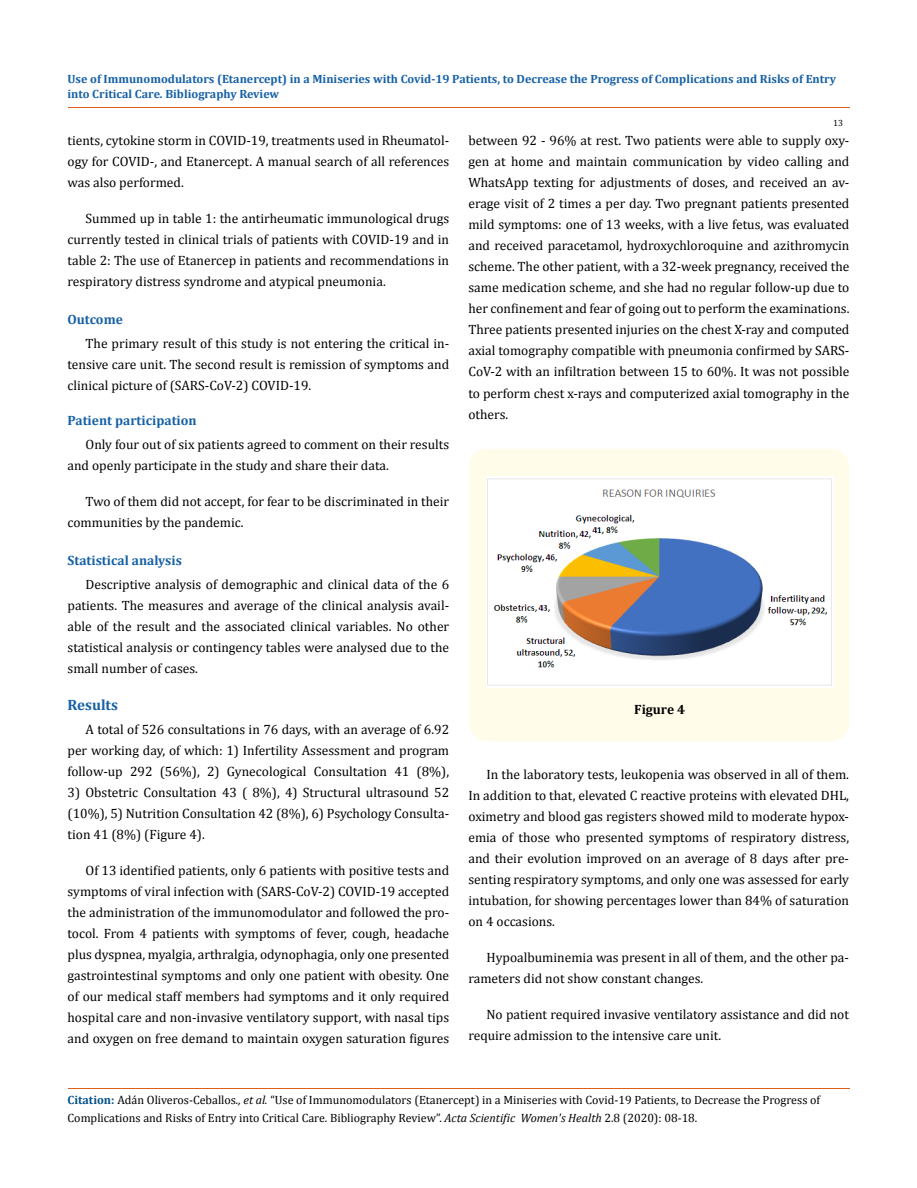
<style>
.page{position:relative;width:917px;height:1188px;background:#fff}
.page>*{position:absolute;margin:0;border:0;box-sizing:border-box;transform-origin:0 0}
.t1{font:700 15px "Cambria";color:#1560a6}
.t2{font:13.5px/21px "Cambria";color:#000;text-align:justify}
.t3{font:700 13.5px "Cambria";color:#1560a6}
.t4{font:700 13.5px "Cambria";color:#000}
.t5{font:12px/18px "Cambria";color:#000}
.t6{font:700 12px/15px "Cambria";color:#1560a6}
.t7{font:9px "Cambria";color:#000}
.s1{font-weight:700;color:#035089}
.s2{font-style:italic}
</style>
<div class="page">
<div style="left:469px;top:449px;width:380px;height:292px;background:#fffde9;border-radius:18px"></div>
<img style="left:486px;top:476px;width:347px;height:212px">
<hr style="left:68px;top:108px;width:781px;height:1px;background:#e05d1a">
<hr style="left:68px;top:1088px;width:781px;height:1px;background:#e05d1a">
<p class="t6" style="left:68px;top:71px;width:770px">Use of Immunomodulators (Etanercept) in a Miniseries with Covid-19 Patients, to Decrease the Progress of Complications and Risks of Entry into Critical Care. Bibliography Review</p>
<p class="t2" style="left:68px;top:130px;width:383px">tients, cytokine storm in COVID-19, treatments used in Rheumatol&shy;ogy for COVID-, and Etanercept. A manual search of all references was also performed.</p>
<p class="t2" style="left:68px;top:208px;width:383px;text-indent:18px">Summed up in table 1: the antirheumatic immunological drugs currently tested in clinical trials of patients with COVID-19 and in table 2: The use of Etanercep in patients and recommendations in respiratory distress syndrome and atypical pneumonia.</p>
<p class="t3" style="left:68px;top:310px;width:57px">Outcome</p>
<p class="t2" style="left:68px;top:333px;width:383px;text-indent:18px">The primary result of this study is not entering the critical in&shy;tensive care unit. The second result is remission of symptoms and clinical picture of (SARS-CoV-2) COVID-19.</p>
<p class="t3" style="left:68px;top:411px;width:131px">Patient participation</p>
<p class="t2" style="left:68px;top:434px;width:383px;text-indent:18px">Only four out of six patients agreed to comment on their results and openly participate in the study and share their data.</p>
<p class="t2" style="left:68px;top:491px;width:383px;text-indent:18px">Two of them did not accept, for fear to be discriminated in their communities by the pandemic.</p>
<p class="t3" style="left:68px;top:551px;width:116px">Statistical analysis</p>
<p class="t2" style="left:68px;top:574px;width:383px;text-indent:18px">Descriptive analysis of demographic and clinical data of the 6 patients. The measures and average of the clinical analysis avail&shy;able of the result and the associated clinical variables. No other statistical analysis or contingency tables were analysed due to the small number of cases.</p>
<p class="t1" style="left:68px;top:694px;width:52px">Results</p>
<p class="t2" style="left:68px;top:719px;width:383px;text-indent:18px">A total of 526 consultations in 76 days, with an average of 6.92 per working day, of which: 1) Infertility Assessment and program follow-up 292 (56%), 2) Gynecological Consultation 41 (8%),</p>
<p class="t2" style="left:68px;top:782px;width:383px">3) Obstetric Consultation 43 ( 8%), 4) Structural ultrasound 52 (10%), 5) Nutrition Consultation 42 (8%), 6) Psychology Consulta&shy;tion 41 (8%) (Figure 4).</p>
<p class="t2" style="left:68px;top:860px;width:383px;text-indent:18px">Of 13 identified patients, only 6 patients with positive tests and symptoms of viral infection with (SARS-CoV-2) COVID-19 accepted the administration of the immunomodulator and followed the pro&shy;tocol. From 4 patients with symptoms of fever, cough, headache plus dyspnea, myalgia, arthralgia, odynophagia, only one presented gastrointestinal symptoms and only one patient with obesity. One of our medical staff members had symptoms and it only required hospital care and non-invasive ventilatory support, with nasal tips and oxygen on free demand to maintain oxygen saturation figures</p>
<p class="t7" style="left:833px;top:118px;width:11px">13</p>
<p class="t2" style="left:468px;top:130px;width:382px">between 92 - 96% at rest. Two patients were able to supply oxy&shy;gen at home and maintain communication by video calling and WhatsApp texting for adjustments of doses, and received an av&shy;erage visit of 2 times a per day. Two pregnant patients presented mild symptoms: one of 13 weeks, with a live fetus, was evaluated and received paracetamol, hydroxychloroquine and azithromycin scheme. The other patient, with a 32-week pregnancy, received the same medication scheme, and she had no regular follow-up due to her confinement and fear of going out to perform the examinations.<br>Three patients presented injuries on the chest X-ray and computed axial tomography compatible with pneumonia confirmed by SARS-CoV-2 with an infiltration between 15 to 60%. It was not possible to perform chest x-rays and computerized axial tomography in the others.</p>
<p class="t4" style="left:634px;top:700px;width:52px">Figure 4</p>
<p class="t2" style="left:468px;top:764px;width:382px;text-indent:18px">In the laboratory tests, leukopenia was observed in all of them.<br>In addition to that, elevated C reactive proteins with elevated DHL, oximetry and blood gas registers showed mild to moderate hypox&shy;emia of those who presented symptoms of respiratory distress, and their evolution improved on an average of 8 days after pre&shy;senting respiratory symptoms, and only one was assessed for early intubation, for showing percentages lower than 84% of saturation on 4 occasions.</p>
<p class="t2" style="left:468px;top:947px;width:382px;text-indent:18px">Hypoalbuminemia was present in all of them, and the other pa&shy;rameters did not show constant changes.</p>
<p class="t2" style="left:468px;top:1004px;width:382px;text-indent:18px">No patient required invasive ventilatory assistance and did not require admission to the intensive care unit.</p>
<p class="t5" style="left:68px;top:1090px;width:754px"><span class="s1">Citation:</span> Adán Oliveros-Ceballos<span class="s2">., et al.</span> “Use of Immunomodulators (Etanercept) in a Miniseries with Covid-19 Patients, to Decrease the Progress of<br>Complications and Risks of Entry into Critical Care. Bibliography Review”. <span class="s2">Acta Scientific Women's Health</span> 2.8 (2020): 08-18.</p>
</div>
